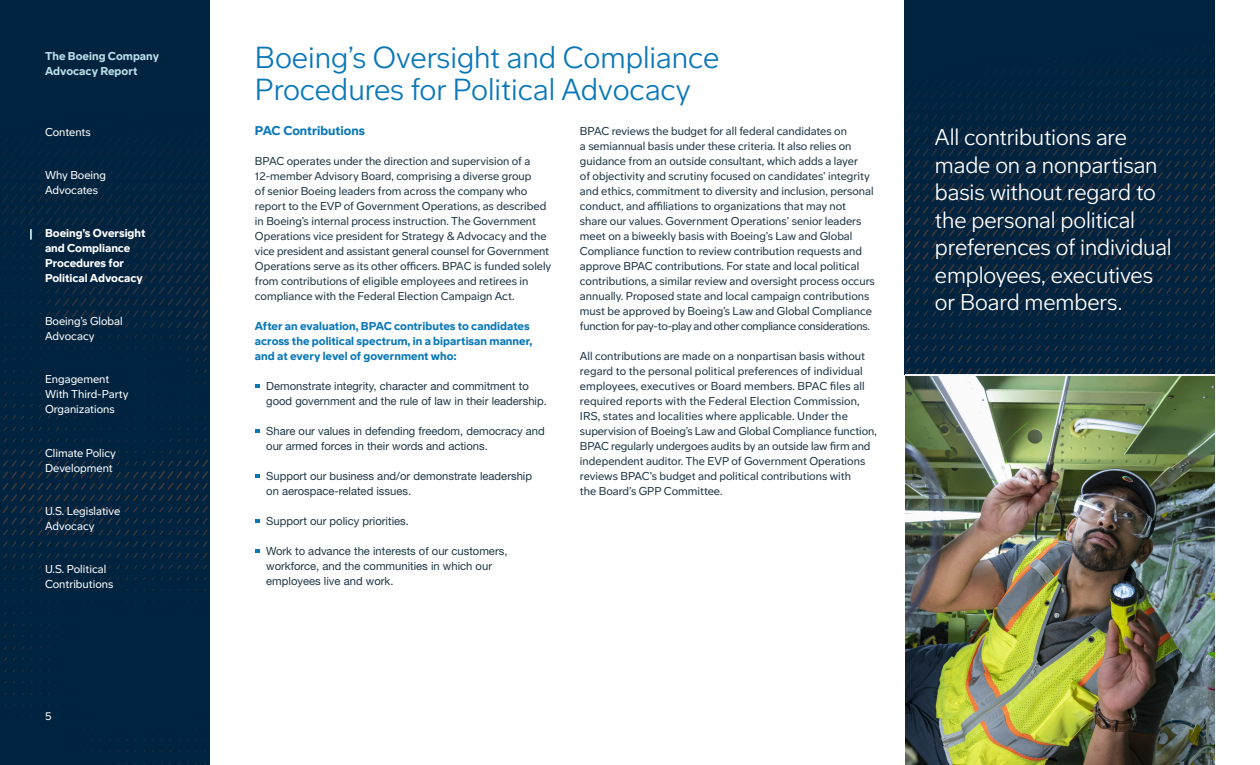
<style>
.page{position:relative;width:1260px;height:765px;background:#fff}
.page>*{position:absolute;margin:0;border:0;box-sizing:border-box;transform-origin:0 0}
.Headline{font:300 30px/32.5px "Boeing Meso";color:#0a78b9}
.Pull_Quotes{font:300 22.5px/27.5px "Boeing Meso";letter-spacing:-.01em;color:#fff}
.Subhead{font:900 12.5px "Boeing Meso";color:#0a78b9}
.Body_Text{font:11.25px/15px "Boeing Meso";color:#203746}
.Body_Text_-_Bullets{font:11.25px/15px "Helvetica Neue LT Std";color:#203746}
.Anchor_Navigation{font:11.25px/15px "Boeing Meso";color:#fff}
.Body_Text_-_Bold{font:900 11.25px/15px "Boeing Meso";color:#0a78b9}
.Anchor_Navigation-2{font:900 11.25px/15px "Boeing Meso";color:#fff}
.Body_Text_-_Bold-2{font:900 11.25px/15px "Boeing Meso";color:#b9dce6}
</style>
<div class="page">
<div style="left:0;top:0;width:210px;height:765px;background:#002340"></div>
<svg style="left:117px;top:335px;width:20px;height:4px"></svg>
<svg style="left:152px;top:149px;width:48px;height:202px"></svg>
<svg style="left:201px;top:149px;width:8px;height:202px"></svg>
<svg style="left:195px;top:357px;width:12px;height:5px"></svg>
<svg style="left:195px;top:369px;width:12px;height:4px"></svg>
<svg style="left:4px;top:415px;width:21px;height:5px"></svg>
<svg style="left:39px;top:415px;width:11px;height:4px"></svg>
<svg style="left:3px;top:426px;width:30px;height:5px"></svg>
<svg style="left:4px;top:438px;width:21px;height:5px"></svg>
<svg style="left:39px;top:438px;width:11px;height:4px"></svg>
<svg style="left:169px;top:450px;width:21px;height:4px"></svg>
<svg style="left:195px;top:449px;width:12px;height:5px"></svg>
<svg style="left:150px;top:460px;width:58px;height:64px"></svg>
<svg style="left:2px;top:449px;width:145px;height:98px"></svg>
<svg style="left:107px;top:530px;width:40px;height:17px"></svg>
<svg style="left:151px;top:530px;width:57px;height:17px"></svg>
<svg style="left:3px;top:553px;width:83px;height:5px"></svg>
<svg style="left:90px;top:553px;width:13px;height:5px"></svg>
<svg style="left:108px;top:553px;width:38px;height:5px"></svg>
<svg style="left:151px;top:553px;width:56px;height:5px"></svg>
<svg style="left:13px;top:565px;width:11px;height:4px"></svg>
<svg style="left:39px;top:565px;width:11px;height:4px"></svg>
<svg style="left:91px;top:565px;width:20px;height:4px"></svg>
<svg style="left:117px;top:565px;width:20px;height:4px"></svg>
<svg style="left:143px;top:565px;width:20px;height:4px"></svg>
<svg style="left:169px;top:565px;width:21px;height:4px"></svg>
<svg style="left:194px;top:565px;width:13px;height:5px"></svg>
<svg style="left:255px;top:384px;width:4px;height:4px"></svg>
<svg style="left:255px;top:429px;width:4px;height:4px"></svg>
<svg style="left:255px;top:474px;width:4px;height:4px"></svg>
<svg style="left:255px;top:519px;width:4px;height:4px"></svg>
<svg style="left:255px;top:549px;width:4px;height:4px"></svg>
<div style="left:905px;top:0;width:310px;height:375px;background:#002340"></div>
<svg style="left:905px;top:46px;width:310px;height:259px"></svg>
<svg style="left:906px;top:311px;width:308px;height:5px"></svg>
<svg style="left:906px;top:323px;width:308px;height:5px"></svg>
<svg style="left:906px;top:334px;width:308px;height:5px"></svg>
<svg style="left:906px;top:345px;width:308px;height:6px"></svg>
<svg style="left:906px;top:357px;width:309px;height:17px"></svg>
<img style="left:905px;top:376px;width:310px;height:389px">
<svg style="left:2px;top:149px;width:155px;height:179px"></svg>
<hr style="left:905px;top:374px;width:310px;height:2px;background:#fff">
<p class="Body_Text_-_Bold-2" style="left:45px;top:49px;width:116px">The Boeing Company<br>Advocacy Report</p>
<p class="Anchor_Navigation" style="left:45px;top:124px;width:47px">Contents</p>
<p class="Anchor_Navigation" style="left:45px;top:168px;width:63px">Why Boeing<br>Advocates</p>
<p class="Anchor_Navigation-2" style="left:45px;top:226px;width:102px">Boeing’s Oversight and Compliance<br>Procedures for<br>Political Advocacy</p>
<p class="Anchor_Navigation" style="left:45px;top:314px;width:79px">Boeing’s Global<br>Advocacy</p>
<p class="Anchor_Navigation" style="left:45px;top:372px;width:85px">Engagement<br>With Third-Party<br>Organizations</p>
<p class="Anchor_Navigation" style="left:45px;top:445px;width:73px">Climate Policy<br>Development</p>
<p class="Anchor_Navigation" style="left:45px;top:503px;width:77px">U.S. Legislative<br>Advocacy</p>
<p class="Anchor_Navigation" style="left:45px;top:561px;width:70px">U.S. Political<br>Contributions</p>
<p class="Anchor_Navigation-2" style="left:66px;top:168px;width:45px;text-indent:6px">Boeing ocates</p>
<p class="Anchor_Navigation" style="left:74px;top:226px;width:66px">g’s Oversight</p>
<p class="Anchor_Navigation" style="left:81px;top:241px;width:47px">mpliance</p>
<p class="Anchor_Navigation" style="left:62px;top:256px;width:58px">cedures for</p>
<p class="Anchor_Navigation" style="left:64px;top:271px;width:74px">tical Advocacy</p>
<p class="Anchor_Navigation" style="left:45px;top:709px;width:8px">5</p>
<p class="Headline" style="left:255px;top:41px;width:466px">Boeing’s Oversight and Compliance<br>Procedures for Political Advocacy</p>
<p class="Subhead" style="left:255px;top:123px;width:111px">PAC Contributions</p>
<p class="Body_Text" style="left:255px;top:154px;width:298px">BPAC operates under the direction and supervision of a 12-member Advisory Board, comprising a diverse group<br>of senior Boeing leaders from across the company who report to the EVP of Government Operations, as described in Boeing’s internal process instruction. The Government Operations vice president for Strategy &amp; Advocacy and the vice president and assistant general counsel for Government Operations serve as its other officers. BPAC is funded solely from contributions of eligible employees and retirees in compliance with the Federal Election Campaign Act.</p>
<p class="Body_Text_-_Bold" style="left:255px;top:319px;width:279px">After an evaluation, BPAC contributes to candidates across the political spectrum, in a bipartisan manner, and at every level of government who:</p>
<p class="Body_Text_-_Bullets" style="left:266px;top:378px;width:282px">Demonstrate integrity, character and commitment to good government and the rule of law in their leadership.</p>
<p class="Body_Text_-_Bullets" style="left:266px;top:423px;width:280px">Share our values in defending freedom, democracy and our armed forces in their words and actions.</p>
<p class="Body_Text_-_Bullets" style="left:266px;top:468px;width:267px">Support our business and/or demonstrate leadership on aerospace-related issues.</p>
<p class="Body_Text_-_Bullets" style="left:266px;top:513px;width:144px">Support our policy priorities.</p>
<p class="Body_Text_-_Bullets" style="left:266px;top:543px;width:243px">Work to advance the interests of our customers, workforce, and the communities in which our employees live and work.</p>
<p class="Body_Text" style="left:580px;top:124px;width:296px">BPAC reviews the budget for all federal candidates on<br>a semiannual basis under these criteria. It also relies on guidance from an outside consultant, which adds a layer<br>of objectivity and scrutiny focused on candidates’ integrity and ethics, commitment to diversity and inclusion, personal conduct, and affiliations to organizations that may not share our values. Government Operations’ senior leaders meet on a biweekly basis with Boeing’s Law and Global Compliance function to review contribution requests and approve BPAC contributions. For state and local political contributions, a similar review and oversight process occurs annually. Proposed state and local campaign contributions must be approved by Boeing’s Law and Global Compliance function for pay-to-play and other compliance considerations.</p>
<p class="Body_Text" style="left:580px;top:349px;width:298px">All contributions are made on a nonpartisan basis without regard to the personal political preferences of individual employees, executives or Board members. BPAC files all required reports with the Federal Election Commission, IRS, states and localities where applicable. Under the supervision of Boeing’s Law and Global Compliance function, BPAC regularly undergoes audits by an outside law firm and independent auditor. The EVP of Government Operations reviews BPAC’s budget and political contributions with<br>the Board’s GPP Committee.</p>
<p class="Pull_Quotes" style="left:935px;top:123px;width:238px">All contributions are made on a nonpartisan basis without regard to the personal political preferences of individual employees, executives or Board members.</p>
</div>
